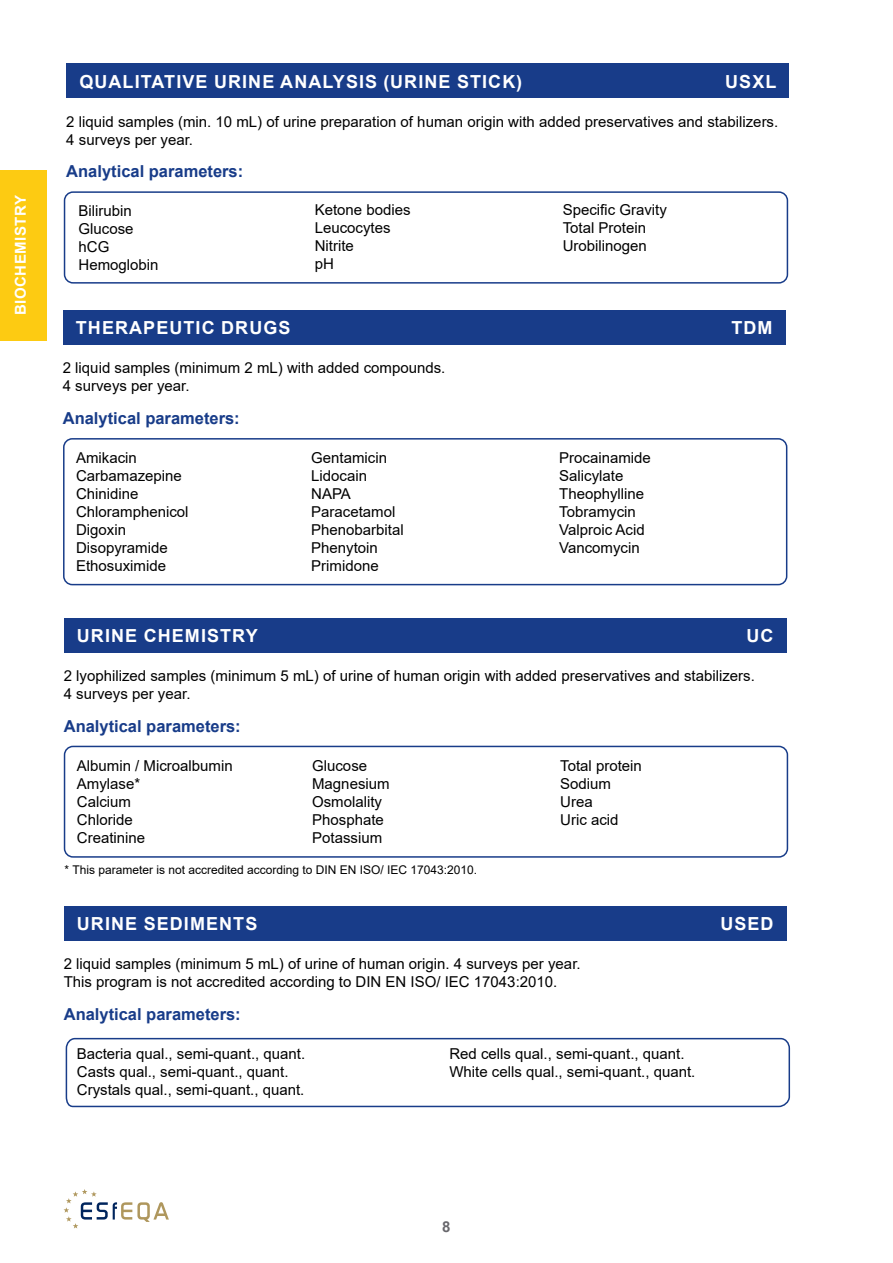
<style>
.page{position:relative;width:893px;height:1263px;background:#fff}
.page>*{position:absolute;margin:0;border:0;box-sizing:border-box;transform-origin:0 0}
.t1{font:700 18px "Arial";letter-spacing:.06em;color:#fff}
.t2{font:700 16.5px "Arial";color:#183c89}
.t3{font:15px/18px "Arial";color:#000}
.t4{font:700 15px "Arial";letter-spacing:.035em;color:#fff}
.t5{font:700 15px "Arial";color:#68676c}
.t6{font:12px "Arial";color:#000}
</style>
<div class="page">
<svg style="left:64px;top:1189px;width:105px;height:39px"></svg>
<div style="left:66px;top:64px;width:723px;height:34px;background:#183c89"></div>
<div style="left:64px;top:191px;width:724px;height:93px;border:2px solid #183c89;border-radius:9px"></div>
<div style="left:64px;top:618px;width:723px;height:34px;background:#183c89"></div>
<div style="left:64px;top:746px;width:724px;height:112px;border:2px solid #183c89;border-radius:9px"></div>
<div style="left:63px;top:310px;width:723px;height:34px;background:#183c89"></div>
<div style="left:63px;top:438px;width:724px;height:147px;border:2px solid #183c89;border-radius:9px"></div>
<div style="left:64px;top:906px;width:723px;height:34px;background:#183c89"></div>
<svg style="left:65px;top:1037px;width:726px;height:71px"></svg>
<div style="left:0;top:170px;width:47px;height:170px;background:#fdcb12"></div>
<p class="t4" style="left:10px;top:315px;width:122px;rotate:-90deg">BIOCHEMISTRY</p>
<p class="t1" style="left:79px;top:69px;width:444px">QUALITATIVE URINE ANALYSIS (URINE STICK)</p>
<p class="t1" style="left:725px;top:69px;width:53px">USXL</p>
<p class="t3" style="left:66px;top:112px;width:713px">2 liquid samples (min. 10 mL) of urine preparation of human origin with added preservatives and stabilizers.<br>4 surveys per year.</p>
<p class="t2" style="left:66px;top:160px;width:178px">Analytical parameters:</p>
<p class="t3" style="left:79px;top:202px;width:82px">Bilirubin<br>Glucose hCG<br>Hemoglobin</p>
<p class="t3" style="left:315px;top:200px;width:97px">Ketone bodies<br>Leucocytes<br>Nitrite<br>pH</p>
<p class="t3" style="left:563px;top:200px;width:106px">Specific Gravity<br>Total Protein<br>Urobilinogen</p>
<p class="t1" style="left:76px;top:315px;width:216px">THERAPEUTIC DRUGS</p>
<p class="t1" style="left:731px;top:315px;width:43px">TDM</p>
<p class="t3" style="left:63px;top:359px;width:384px">2 liquid samples (minimum 2 mL) with added compounds.<br>4 surveys per year.</p>
<p class="t2" style="left:63px;top:406px;width:178px">Analytical parameters:</p>
<p class="t3" style="left:76px;top:449px;width:114px">Amikacin<br>Carbamazepine<br>Chinidine<br>Chloramphenicol<br>Digoxin<br>Disopyramide<br>Ethosuximide</p>
<p class="t3" style="left:311px;top:449px;width:94px">Gentamicin<br>Lidocain<br>NAPA<br>Paracetamol<br>Phenobarbital<br>Phenytoin<br>Primidone</p>
<p class="t3" style="left:559px;top:449px;width:93px">Procainamide<br>Salicylate<br>Theophylline<br>Tobramycin<br>Valproic Acid<br>Vancomycin</p>
<p class="t1" style="left:77px;top:623px;width:182px">URINE CHEMISTRY</p>
<p class="t1" style="left:746px;top:623px;width:29px">UC</p>
<p class="t3" style="left:64px;top:667px;width:693px">2 lyophilized samples (minimum 5 mL) of urine of human origin with added preservatives and stabilizers.<br>4 surveys per year.</p>
<p class="t2" style="left:64px;top:714px;width:178px">Analytical parameters:</p>
<p class="t3" style="left:77px;top:757px;width:157px">Albumin / Microalbumin<br>Amylase*<br>Calcium<br>Chloride<br>Creatinine</p>
<p class="t3" style="left:312px;top:757px;width:79px">Glucose<br>Magnesium<br>Osmolality<br>Phosphate<br>Potassium</p>
<p class="t3" style="left:560px;top:757px;width:83px">Total protein<br>Sodium<br>Urea<br>Uric acid</p>
<p class="t6" style="left:65px;top:861px;width:414px">* This parameter is not accredited according to DIN EN ISO/ IEC 17043:2010.</p>
<p class="t1" style="left:77px;top:911px;width:182px">URINE SEDIMENTS</p>
<p class="t1" style="left:720px;top:911px;width:55px">USED</p>
<p class="t3" style="left:64px;top:955px;width:518px">2 liquid samples (minimum 5 mL) of urine of human origin. 4 surveys per year.<br>This program is not accredited according to DIN EN ISO/ IEC 17043:2010.</p>
<p class="t2" style="left:64px;top:1002px;width:178px">Analytical parameters:</p>
<p class="t3" style="left:77px;top:1045px;width:230px">Bacteria qual., semi-quant., quant.<br>Casts qual., semi-quant., quant.<br>Crystals qual., semi-quant., quant.</p>
<p class="t3" style="left:449px;top:1045px;width:247px">Red cells qual., semi-quant., quant.<br>White cells qual., semi-quant., quant.</p>
<p class="t5" style="left:442px;top:1216px;width:10px">8</p>
</div>
